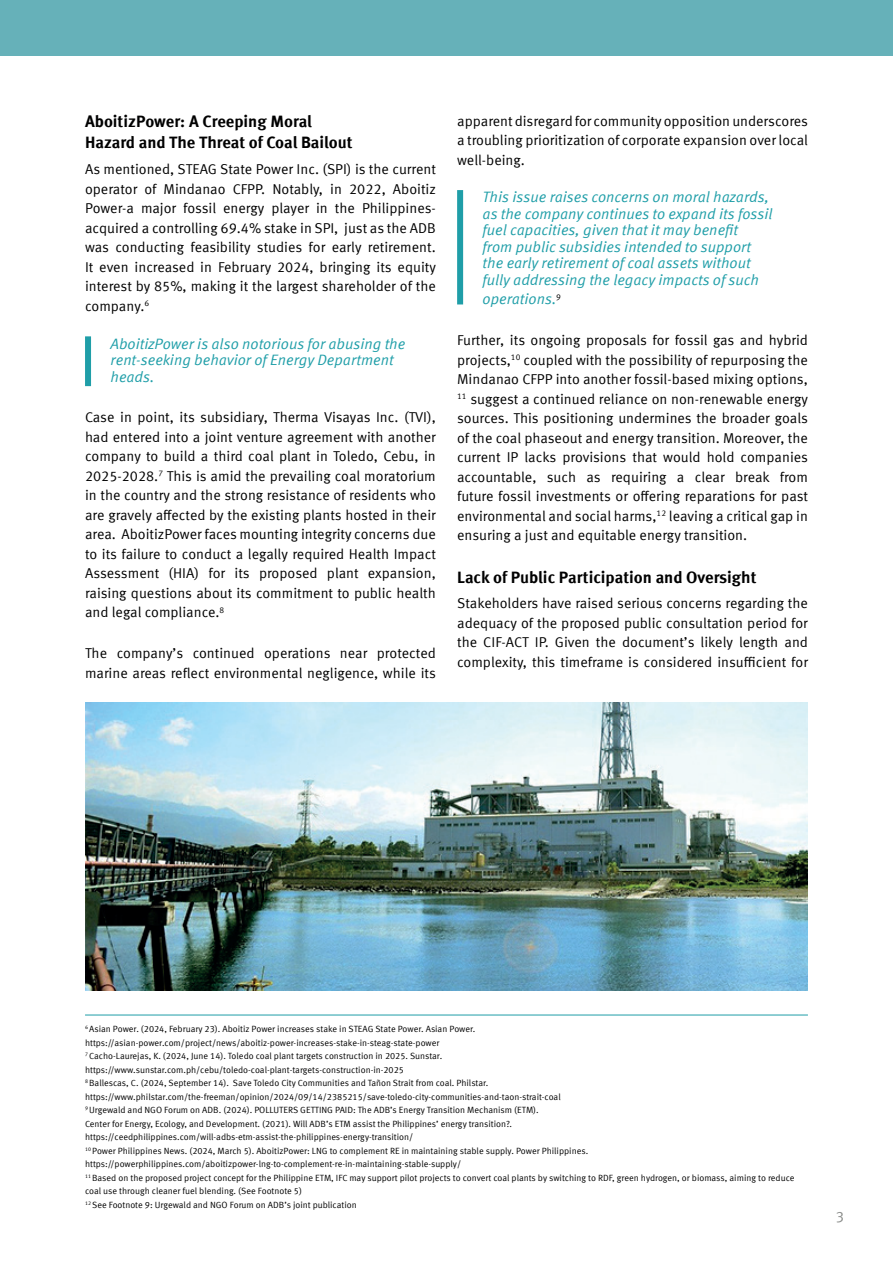
<style>
.page{position:relative;width:893px;height:1263px;background:#fff}
.page>*{position:absolute;margin:0;border:0;box-sizing:border-box;transform-origin:0 0}
.t1{font:700 16.5px/21px "Meta Offc";color:#000001}
.t2{font:15px/16.5px "Meta Offc Norm Ita";color:#1f9ea8}
.t3{font:15px "Meta Offc Norm";color:#8a8c8a}
.t4{font:14.25px/19.5px "Meta Offc Norm";color:#000001;text-align:justify}
.t5{font:9px/13.5px "Meta Offc Norm";color:#000001}
</style>
<div class="page">
<div style="left:0;top:0;width:893px;height:55px;background:#66b1b9"></div>
<hr style="left:85px;top:1015px;width:723px;height:1px;background:#1f9ea8">
<img style="left:85px;top:703px;width:723px;height:288px">
<div style="left:85px;top:336px;width:6px;height:50px;background:#1f9ea8"></div>
<div style="left:457px;top:190px;width:6px;height:114px;background:#1f9ea8"></div>
<p class="t1" style="left:85px;top:112px;width:269px">AboitizPower: A Creeping Moral<br>Hazard and The Threat of Coal Bailout</p>
<p class="t4" style="left:85px;top:160px;width:352px">As mentioned, STEAG State Power Inc. (SPI) is the current operator of Mindanao CFPP. Notably, in 2022, Aboitiz Power-a major fossil energy player in the Philippines&shy;acquired a controlling 69.4% stake in SPI, just as the ADB was conducting feasibility studies for early retirement.<br>It even increased in February 2024, bringing its equity interest by 85%, making it the largest shareholder of the company.<sup>6</sup></p>
<p class="t2" style="left:111px;top:335px;width:296px">AboitizPower is also notorious for abusing the rent-seeking behavior of Energy Department heads.</p>
<p class="t4" style="left:85px;top:408px;width:352px">Case in point, its subsidiary, Therma Visayas Inc. (TVI), had entered into a joint venture agreement with another company to build a third coal plant in Toledo, Cebu, in 2025-2028.<sup>7</sup> This is amid the prevailing coal moratorium in the country and the strong resistance of residents who are gravely affected by the existing plants hosted in their area. AboitizPower faces mounting integrity concerns due to its failure to conduct a legally required Health Impact Assessment (HIA) for its proposed plant expansion, raising questions about its commitment to public health and legal compliance.<sup>8</sup></p>
<p class="t4" style="left:85px;top:644px;width:352px">The company’s continued operations near protected marine areas reflect environmental negligence, while its</p>
<p class="t4" style="left:457px;top:111px;width:352px">apparent disregard for community opposition underscores a troubling prioritization of corporate expansion over local well-being.</p>
<p class="t2" style="left:483px;top:189px;width:291px">This issue raises concerns on moral hazards, as the company continues to expand its fossil fuel capacities, given that it may benefit<br>from public subsidies intended to support the early retirement of coal assets without fully addressing the legacy impacts of such</p>
<p class="t2" style="left:483px;top:291px;width:80px">operations.<sup>9</sup></p>
<p class="t4" style="left:457px;top:331px;width:352px">Further, its ongoing proposals for fossil gas and hybrid projects,<sup>10</sup> coupled with the possibility of repurposing the Mindanao CFPP into another fossil-based mixing options, <sup>11</sup> suggest a continued reliance on non-renewable energy sources. This positioning undermines the broader goals of the coal phaseout and energy transition. Moreover, the current IP lacks provisions that would hold companies accountable, such as requiring a clear break from future fossil investments or offering reparations for past environmental and social harms,<sup>12</sup> leaving a critical gap in ensuring a just and equitable energy transition.</p>
<p class="t1" style="left:457px;top:567px;width:301px">Lack of Public Participation and Oversight</p>
<p class="t4" style="left:457px;top:594px;width:352px">Stakeholders have raised serious concerns regarding the adequacy of the proposed public consultation period for the CIF-ACT IP. Given the document’s likely length and complexity, this timeframe is considered insufficient for</p>
<p class="t5" style="left:85px;top:1022px;width:711px"><sup>6</sup> Asian Power. (2024, February 23). Aboitiz Power increases stake in STEAG State Power. Asian Power. https://asian-power.com/project/news/aboitiz-power-increases-stake-in-steag-state-power<br><sup>7</sup> Cacho-Laurejas, K. (2024, June 14). Toledo coal plant targets construction in 2025. Sunstar.<br>https://www.sunstar.com.ph/cebu/toledo-coal-plant-targets-construction-in-2025<br><sup>8</sup> Ballescas, C. (2024, September 14). Save Toledo City Communities and Tañon Strait from coal. Philstar. https://www.philstar.com/the-freeman/opinion/2024/09/14/2385215/save-toledo-city-communities-and-taon-strait-coal<br><sup>9</sup> Urgewald and NGO Forum on ADB. (2024). POLLUTERS GETTING PAID: The ADB’s Energy Transition Mechanism (ETM).<br>Center for Energy, Ecology, and Development. (2021). Will ADB’s ETM assist the Philippines’ energy transition?. https://ceedphilippines.com/will-adbs-etm-assist-the-philippines-energy-transition/<br><sup>10</sup> Power Philippines News. (2024, March 5). AboitizPower: LNG to complement RE in maintaining stable supply. Power Philippines. https://powerphilippines.com/aboitizpower-lng-to-complement-re-in-maintaining-stable-supply/<br><sup>11</sup> Based on the proposed project concept for the Philippine ETM, IFC may support pilot projects to convert coal plants by switching to RDF, green hydrogen, or biomass, aiming to reduce coal use through cleaner fuel blending. (See Footnote 5)<br><sup>12</sup> See Footnote 9: Urgewald and NGO Forum on ADB’s joint publication</p>
<p class="t3" style="left:836px;top:1208px;width:10px">3</p>
</div>
